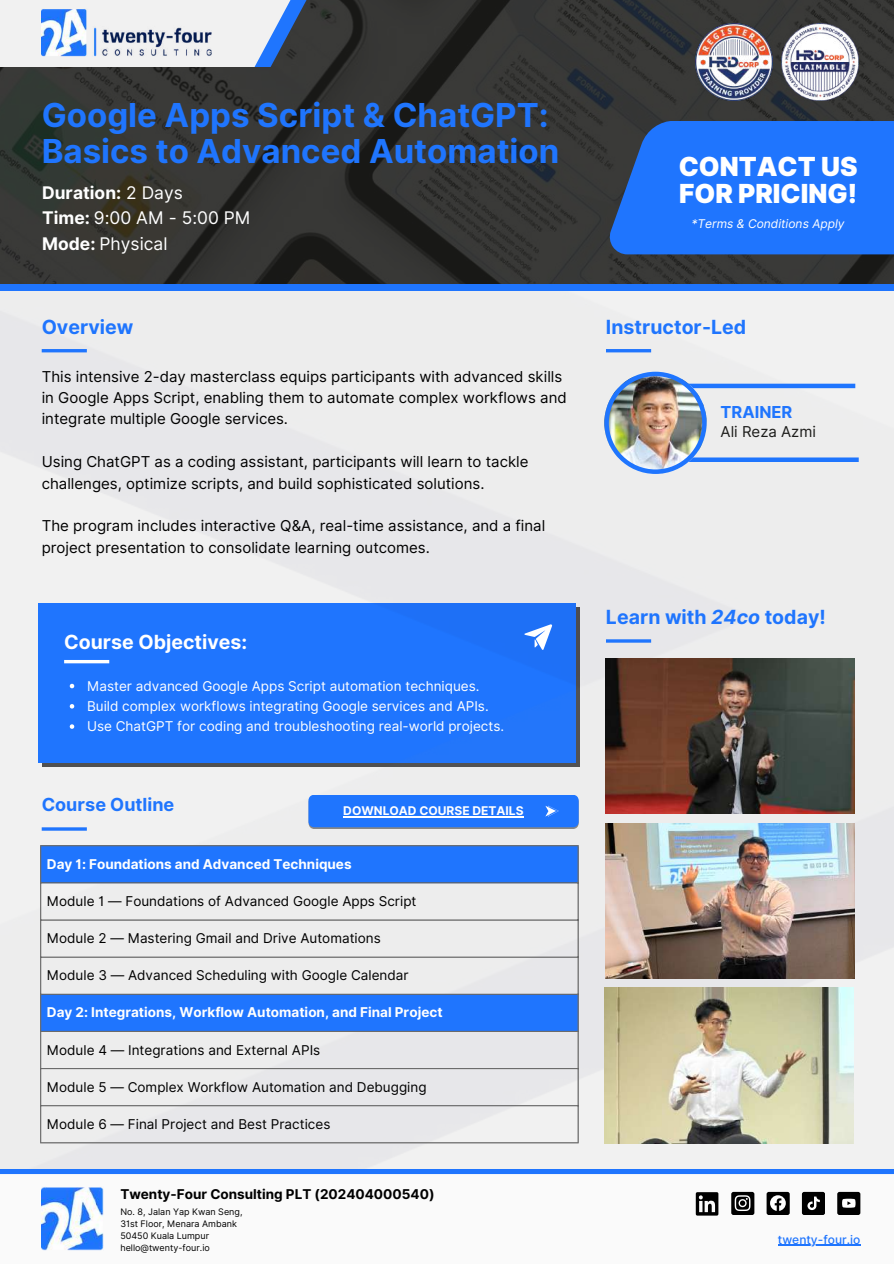
<style>
.page{position:relative;width:894px;height:1264px;background:#fff}
.page>*{position:absolute;margin:0;border:0;box-sizing:border-box;transform-origin:0 0}
.t1{font:700 33px/36px "Inter";color:#1f75fe}
.t2{font:900 26.25px/27px "Inter";color:#fff}
.t3{font:700 19.5px "Inter";color:#1f75fe}
.t4{font:700 19.5px "Inter";color:#fff}
.t5{font:700 18px "Inter";color:#1f75fe}
.t6{font:17.4px/25.8px "Inter";color:#fff}
.t7{font:700 16.5px "Inter";color:#1f75fe}
.t8{font:15px/21.3px "Inter";color:#000}
.t9{font:15px "Inter";color:#1c1c1a}
.t10{font:13.5px "Inter";color:#000}
.t11{font:13.5px/20.2px "Inter";color:#fff}
.t12{font:700 13.5px "Inter";color:#fff}
.t13{font:700 13.5px "Inter";color:#000}
.t14{font:italic 12px "Inter";color:#fff}
.t15{font:700 12px "Inter";color:#fff}
.t16{font:500 12px "Inter";color:#1f75fe}
.t17{font:9px/12px "Inter";color:#000}
.s1{font-weight:700}
.s2{font-style:italic}
</style>
<div class="page">
<img style="left:0;top:290px;width:893px;height:879px">
<svg style="left:0;top:1169px;width:893px;height:82px"></svg>
<div style="left:636px;top:383px;width:219px;height:5px;background:#1f75fe"></div>
<div style="left:640px;top:457px;width:218px;height:5px;background:#1f75fe"></div>
<svg style="left:0;top:0;width:893px;height:284px;background:#333331"></svg>
<svg style="left:334px;top:0;width:16px;height:67px"></svg>
<div style="left:0;top:284px;width:893px;height:6px;background:#1f75fe"></div>
<svg style="left:0;top:0;width:334px;height:67px;fill:#f1f1f1"></svg>
<hr style="left:42px;top:349px;width:45px;height:3px;background:#1f75fe">
<hr style="left:64px;top:660px;width:45px;height:3px;background:#fff">
<hr style="left:605px;top:349px;width:46px;height:3px;background:#1f75fe">
<hr style="left:605px;top:639px;width:46px;height:3px;background:#1f75fe">
<hr style="left:42px;top:827px;width:45px;height:3px;background:#1f75fe">
<svg style="left:41px;top:846px;width:536px;height:184px;background:#99baf0"></svg>
<hr style="left:40px;top:846px;width:1px;height:296px;background:#6b6b6b">
<hr style="left:577px;top:846px;width:1px;height:296px;background:#6b6b6b">
<hr style="left:40px;top:845px;width:538px;height:1px;background:#6b6b6b">
<hr style="left:40px;top:882px;width:538px;height:1px;background:#6b6b6b">
<hr style="left:40px;top:919px;width:538px;height:1px;background:#6b6b6b">
<hr style="left:40px;top:956px;width:538px;height:1px;background:#6b6b6b">
<hr style="left:40px;top:993px;width:538px;height:1px;background:#6b6b6b">
<hr style="left:40px;top:1030px;width:538px;height:1px;background:#6b6b6b">
<hr style="left:40px;top:1067px;width:538px;height:2px;background:#6b6b6b">
<hr style="left:40px;top:1105px;width:538px;height:1px;background:#6b6b6b">
<hr style="left:40px;top:1142px;width:538px;height:1px;background:#6b6b6b">
<img style="left:604px;top:372px;width:102px;height:102px">
<div style="left:609px;top:121px;width:284px;height:133px;background:#1f75fe"></div>
<svg style="left:308px;top:794px;width:270px;height:35px;background:#307df7"></svg>
<svg style="left:695px;top:1192px;width:23px;height:23px"></svg>
<div style="left:731px;top:1191px;width:23px;height:23px;background:#000;border-radius:2px"></div>
<svg style="left:734px;top:1195px;width:16px;height:15px"></svg>
<div style="left:766px;top:1191px;width:23px;height:23px;background:#000;border-radius:2px"></div>
<svg style="left:770px;top:1195px;width:15px;height:15px"></svg>
<div style="left:801px;top:1191px;width:23px;height:23px;background:#000;border-radius:2px"></div>
<svg style="left:807px;top:1196px;width:12px;height:13px"></svg>
<div style="left:837px;top:1191px;width:23px;height:23px;background:#000;border-radius:2px"></div>
<svg style="left:842px;top:1198px;width:13px;height:9px"></svg>
<img style="left:42px;top:9px;width:170px;height:47px">
<img style="left:42px;top:1185px;width:62px;height:65px">
<img style="left:695px;top:23px;width:77px;height:78px">
<img style="left:781px;top:23px;width:77px;height:78px">
<svg style="left:524px;top:624px;width:28px;height:26px"></svg>
<svg style="left:70px;top:683px;width:4px;height:5px"></svg>
<svg style="left:70px;top:704px;width:4px;height:4px"></svg>
<svg style="left:70px;top:724px;width:4px;height:4px"></svg>
<hr style="left:777px;top:1244px;width:83px;height:1px;background:#1f75fe">
<hr style="left:343px;top:816px;width:180px;height:1px;background:#fff">
<img style="left:605px;top:658px;width:249px;height:155px">
<img style="left:605px;top:823px;width:249px;height:155px">
<img style="left:604px;top:987px;width:248px;height:156px">
<h1 class="t1" style="left:42px;top:97px;width:519px">Google Apps Script &amp; ChatGPT:<br>Basics to Advanced Automation</h1>
<p class="t6" style="left:42px;top:179px;width:210px"><span class="s1">Duration:</span> 2 Days<br><span class="s1">Time:</span> 9:00 AM - 5:00 PM<br><span class="s1">Mode:</span> Physical</p>
<h3 class="t3" style="left:42px;top:315px;width:93px">Overview</h3>
<p class="t8" style="left:42px;top:365px;width:526px">This intensive 2-day masterclass equips participants with advanced skills in Google Apps Script, enabling them to automate complex workflows and integrate multiple Google services.</p>
<p class="t8" style="left:42px;top:451px;width:488px">Using ChatGPT as a coding assistant, participants will learn to tackle challenges, optimize scripts, and build sophisticated solutions.</p>
<p class="t8" style="left:42px;top:515px;width:505px">The program includes interactive Q&amp;A, real-time assistance, and a final project presentation to consolidate learning outcomes.</p>
<h3 class="t4" style="left:64px;top:630px;width:184px">Course Objectives:</h3>
<p class="t11" style="left:87px;top:675px;width:418px">Master advanced Google Apps Script automation techniques.<br>Build complex workflows integrating Google services and APIs.<br>Use ChatGPT for coding and troubleshooting real-world projects.</p>
<p class="t5" style="left:42px;top:793px;width:134px">Course Outline</p>
<p class="t15" style="left:343px;top:803px;width:182px">DOWNLOAD COURSE DETAILS</p>
<p class="t12" style="left:47px;top:855px;width:306px">Day 1: Foundations and Advanced Techniques</p>
<p class="t10" style="left:47px;top:893px;width:371px">Module 1 — Foundations of Advanced Google Apps Script</p>
<p class="t10" style="left:47px;top:930px;width:335px">Module 2 — Mastering Gmail and Drive Automations</p>
<p class="t10" style="left:47px;top:967px;width:363px">Module 3 — Advanced Scheduling with Google Calendar</p>
<p class="t12" style="left:47px;top:1004px;width:397px">Day 2: Integrations, Workflow Automation, and Final Project</p>
<p class="t10" style="left:47px;top:1041px;width:275px">Module 4 — Integrations and External APIs</p>
<p class="t10" style="left:47px;top:1078px;width:381px">Module 5 — Complex Workflow Automation and Debugging</p>
<p class="t10" style="left:47px;top:1115px;width:285px">Module 6 — Final Project and Best Practices</p>
<p class="t13" style="left:120px;top:1185px;width:315px">Twenty-Four Consulting PLT (202404000540)</p>
<p class="t17" style="left:120px;top:1205px;width:124px">No. 8, Jalan Yap Kwan Seng,<br>31st Floor, Menara Ambank<br>50450 Kuala Lumpur hello@twenty-four.io</p>
<h2 class="t2" style="left:678px;top:153px;width:180px">CONTACT US<br>FOR PRICING!</h2>
<p class="t14" style="left:691px;top:216px;width:154px">*Terms &amp; Conditions Apply</p>
<h3 class="t3" style="left:605px;top:315px;width:142px">Instructor-Led</h3>
<p class="t7" style="left:720px;top:402px;width:73px">TRAINER</p>
<p class="t9" style="left:720px;top:423px;width:97px">Ali Reza Azmi</p>
<h3 class="t3" style="left:605px;top:605px;width:221px">Learn with <span class="s2">24co</span> today!</h3>
<p class="t16" style="left:777px;top:1232px;width:84px">twenty-four.io</p>
</div>
